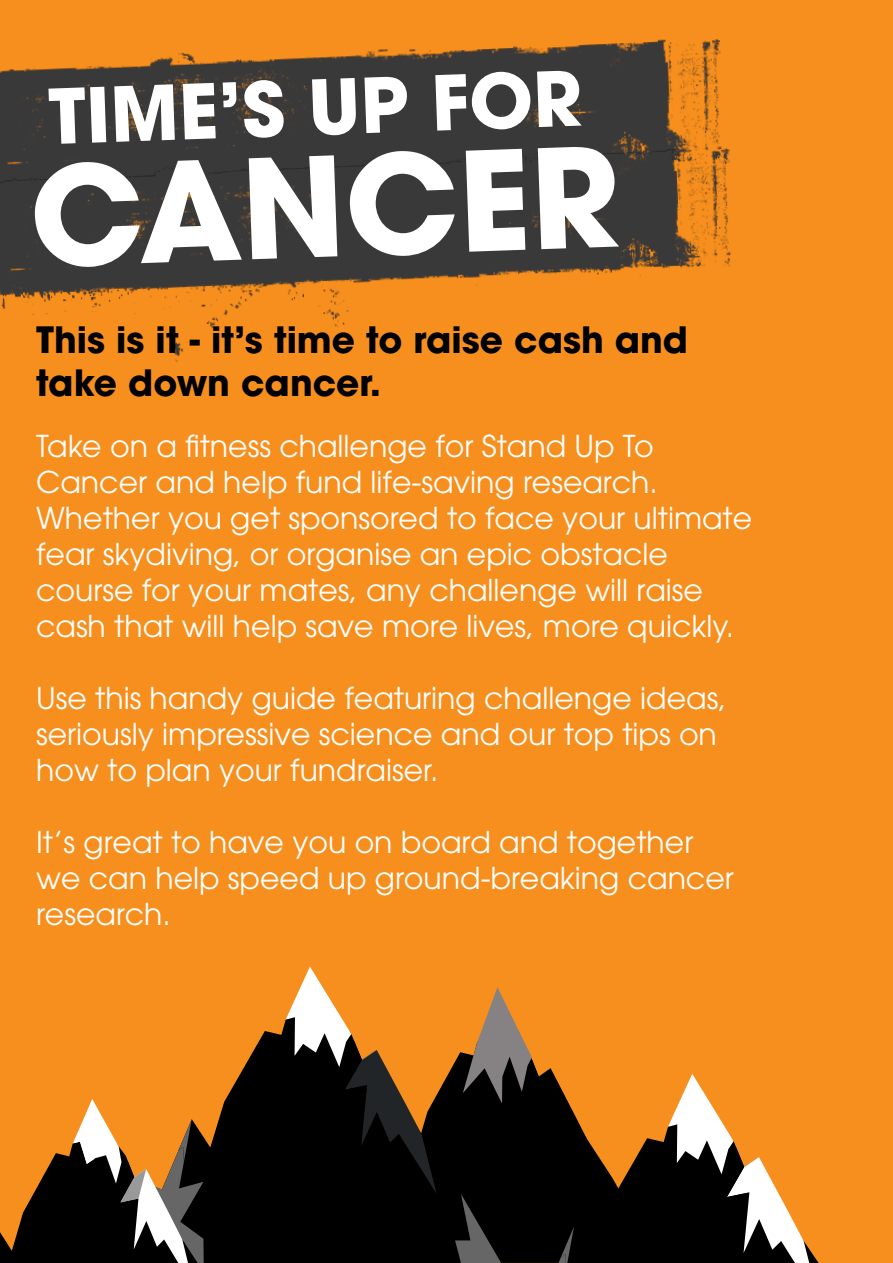
<style>
.page{position:relative;width:893px;height:1263px;background:#fff}
.page>*{position:absolute;margin:0;border:0;box-sizing:border-box;transform-origin:0 0}
.t1{font:700 136.5px "ITC Avant Garde Pro";color:#fff}
.t2{font:700 75px "ITC Avant Garde Pro";color:#fff}
.t3{font:700 36px/43.2px "ITC Avant Garde Pro";color:#000}
.t4{font:30px/36px "ITC Avant Garde Pro";color:#fff}
</style>
<div class="page">
<div style="left:0;top:0;width:892px;height:1263px;background:#f78f1e"></div>
<img style="left:0;top:0;width:893px;height:588px">
<svg style="left:205px;top:1100px;width:20px;height:163px;fill:#000"></svg>
<svg style="left:225px;top:966px;width:584px;height:297px"></svg>
<svg style="left:0;top:1099px;width:205px;height:164px"></svg>
<h2 class="t2" style="left:47px;top:66px;width:535px;rotate:-2deg">TIME’S UP FOR</h2>
<h1 class="t1" style="left:27px;top:125px;width:591px;rotate:-2deg">CANCER</h1>
<p class="t3" style="left:36px;top:318px;width:653px">This is it - it’s time to raise cash and take down cancer.</p>
<p class="t4" style="left:36px;top:428px;width:718px">Take on a fitness challenge for Stand Up To Cancer and help fund life-saving research.<br>Whether you get sponsored to face your ultimate fear skydiving, or organise an epic obstacle course for your mates, any challenge will raise cash that will help save more lives, more quickly.</p>
<p class="t4" style="left:36px;top:680px;width:692px">Use this handy guide featuring challenge ideas, seriously impressive science and our top tips on how to plan your fundraiser.</p>
<p class="t4" style="left:36px;top:824px;width:699px">It’s great to have you on board and together we can help speed up ground-breaking cancer research.</p>
</div>
